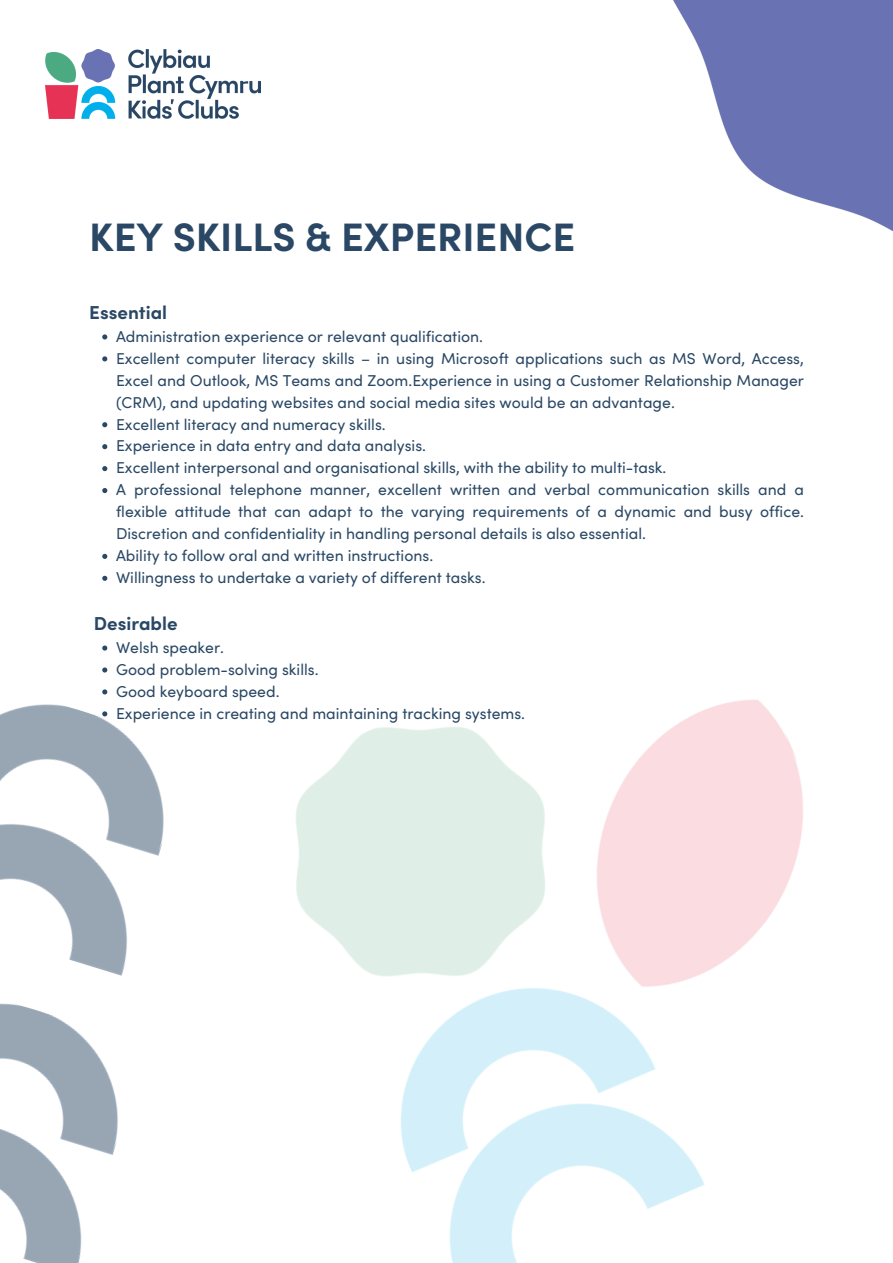
<style>
.page{position:relative;width:893px;height:1263px;background:#fff}
.page>*{position:absolute;margin:0;border:0;box-sizing:border-box;transform-origin:0 0}
.t1{font:700 39.75px "Sofia Pro";color:#2a4865}
.t2{font:700 18.75px "Sofia Pro";color:#2a4865}
.t3{font:15.75px/21.9px "Sofia Pro";color:#2a4865;text-align:justify}
</style>
<div class="page">
<img style="left:673px;top:0;width:220px;height:232px">
<img style="left:46px;top:49px;width:215px;height:70px">
<img style="left:296px;top:699px;width:507px;height:564px">
<svg style="left:102px;top:334px;width:5px;height:5px"></svg>
<svg style="left:102px;top:356px;width:5px;height:5px"></svg>
<svg style="left:102px;top:422px;width:5px;height:5px"></svg>
<svg style="left:102px;top:444px;width:5px;height:5px"></svg>
<svg style="left:102px;top:466px;width:5px;height:5px"></svg>
<svg style="left:102px;top:488px;width:5px;height:5px"></svg>
<svg style="left:102px;top:554px;width:5px;height:5px"></svg>
<svg style="left:102px;top:576px;width:5px;height:5px"></svg>
<svg style="left:102px;top:645px;width:5px;height:6px"></svg>
<svg style="left:102px;top:667px;width:5px;height:5px"></svg>
<img style="left:0;top:1003px;width:118px;height:260px">
<img style="left:0;top:689px;width:164px;height:287px">
<p class="t1" style="left:89px;top:211px;width:487px">KEY SKILLS &amp; EXPERIENCE</p>
<p class="t2" style="left:89px;top:300px;width:79px">Essential</p>
<p class="t3" style="left:116px;top:325px;width:368px">Administration experience or relevant qualification.</p>
<h1 class="t3" style="left:116px;top:347px;width:689px">Excellent computer literacy skills – in using Microsoft applications such as MS Word, Access, Excel and Outlook, MS Teams and Zoom.Experience in using a Customer Relationship Manager (CRM), and updating websites and social media sites would be an advantage.</h1>
<h2 class="t3" style="left:116px;top:413px;width:271px">Excellent literacy and numeracy skills.</h2>
<p class="t3" style="left:116px;top:435px;width:311px">Experience in data entry and data analysis.</p>
<p class="t3" style="left:116px;top:457px;width:552px">Excellent interpersonal and organisational skills, with the ability to multi-task.</p>
<p class="t3" style="left:116px;top:479px;width:689px">A professional telephone manner, excellent written and verbal communication skills and a flexible attitude that can adapt to the varying requirements of a dynamic and busy office.<br>Discretion and confidentiality in handling personal details is also essential.</p>
<p class="t3" style="left:116px;top:544px;width:319px">Ability to follow oral and written instructions.</p>
<p class="t3" style="left:116px;top:566px;width:371px">Willingness to undertake a variety of different tasks.</p>
<p class="t2" style="left:94px;top:611px;width:85px">Desirable</p>
<p class="t3" style="left:116px;top:636px;width:109px">Welsh speaker.</p>
<p class="t3" style="left:116px;top:658px;width:204px">Good problem-solving skills.</p>
<h2 class="t3" style="left:116px;top:680px;width:165px">Good keyboard speed.</h2>
<p class="t3" style="left:116px;top:702px;width:410px">Experience in creating and maintaining tracking systems.</p>
</div>
